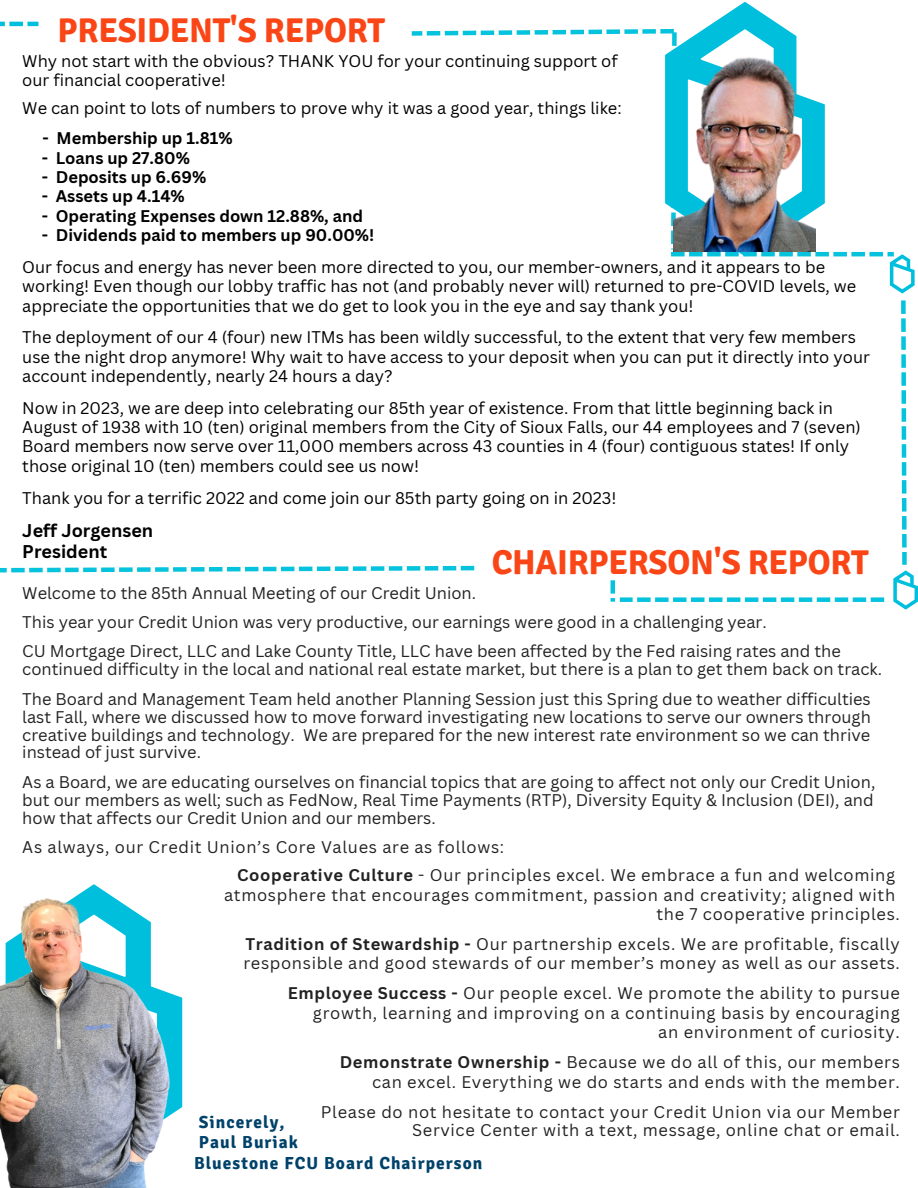
<style>
.page{position:relative;width:918px;height:1188px;background:#fff}
.page>*{position:absolute;margin:0;border:0;box-sizing:border-box;transform-origin:0 0}
.t1{font:700 34.35px "Signika";letter-spacing:-.01em;color:#fa4616}
.t2{font:700 18px "Canva Sans";color:#000}
.t3{font:700 17.4px "Signika";letter-spacing:.06em;color:#00426a}
.t4{font:16.5px/18px "Canva Sans";letter-spacing:.04em;color:#222;text-align:justify}
.t5{font:16.5px/19.4px "Canva Sans";color:#000}
.t6{font:16.5px/18px "Canva Sans";color:#222}
.t7{font:700 16.5px "Canva Sans";color:#000}
.s1{font-weight:700}
</style>
<div class="page">
<svg style="left:0;top:22px;width:38px;height:4px"></svg>
<img style="left:1px;top:890px;width:181px;height:298px">
<svg style="left:412px;top:2px;width:503px;height:292px"></svg>
<svg style="left:893px;top:300px;width:25px;height:310px"></svg>
<div style="left:871px;top:597px;width:13px;height:5px;background:#05c3dd"></div>
<div style="left:853px;top:597px;width:13px;height:5px;background:#05c3dd"></div>
<div style="left:835px;top:597px;width:13px;height:5px;background:#05c3dd"></div>
<div style="left:817px;top:597px;width:13px;height:5px;background:#05c3dd"></div>
<div style="left:799px;top:597px;width:13px;height:5px;background:#05c3dd"></div>
<div style="left:781px;top:597px;width:13px;height:5px;background:#05c3dd"></div>
<div style="left:763px;top:597px;width:13px;height:5px;background:#05c3dd"></div>
<div style="left:745px;top:597px;width:13px;height:5px;background:#05c3dd"></div>
<div style="left:727px;top:597px;width:13px;height:5px;background:#05c3dd"></div>
<div style="left:709px;top:597px;width:13px;height:5px;background:#05c3dd"></div>
<div style="left:691px;top:597px;width:13px;height:5px;background:#05c3dd"></div>
<div style="left:673px;top:597px;width:14px;height:5px;background:#05c3dd"></div>
<div style="left:655px;top:597px;width:14px;height:5px;background:#05c3dd"></div>
<div style="left:637px;top:597px;width:14px;height:5px;background:#05c3dd"></div>
<div style="left:620px;top:597px;width:13px;height:5px;background:#05c3dd"></div>
<svg style="left:611px;top:580px;width:4px;height:22px"></svg>
<svg style="left:0;top:566px;width:474px;height:7px"></svg>
<p class="t1" style="left:58px;top:10px;width:329px">PRESIDENT'S REPORT</p>
<p class="t5" style="left:22px;top:51px;width:597px">Why not start with the obvious? THANK YOU for your continuing support of</p>
<p class="t5" style="left:22px;top:70px;width:205px">our financial cooperative!</p>
<p class="t5" style="left:22px;top:98px;width:601px">We can point to lots of numbers to prove why it was a good year, things like:</p>
<p class="t7" style="left:42px;top:127px;width:192px">- Membership up 1.81%</p>
<p class="t7" style="left:42px;top:146px;width:150px">- Loans up 27.80%</p>
<p class="t7" style="left:42px;top:165px;width:166px">- Deposits up 6.69%</p>
<p class="t7" style="left:42px;top:185px;width:145px">- Assets up 4.14%</p>
<p class="t7" style="left:42px;top:204px;width:323px">- Operating Expenses down 12.88%, and</p>
<p class="t7" style="left:42px;top:223px;width:334px">- Dividends paid to members up 90.00%!</p>
<p class="t5" style="left:22px;top:257px;width:836px">Our focus and energy has never been more directed to you, our member-owners, and it appears to be working! Even though our lobby traffic has not (and probably never will) returned to pre-COVID levels, we appreciate the opportunities that we do get to look you in the eye and say thank you!</p>
<p class="t5" style="left:22px;top:327px;width:849px">The deployment of our 4 (four) new ITMs has been wildly successful, to the extent that very few members use the night drop anymore! Why wait to have access to your deposit when you can put it directly into your account independently, nearly 24 hours a day?</p>
<p class="t5" style="left:22px;top:398px;width:840px">Now in 2023, we are deep into celebrating our 85th year of existence. From that little beginning back in August of 1938 with 10 (ten) original members from the City of Sioux Falls, our 44 employees and 7 (seven)<br>Board members now serve over 11,000 members across 43 counties in 4 (four) contiguous states! If only those original 10 (ten) members could see us now!</p>
<p class="t5" style="left:22px;top:487px;width:596px">Thank you for a terrific 2022 and come join our 85th party going on in 2023!</p>
<p class="t2" style="left:22px;top:517px;width:132px">Jeff Jorgensen</p>
<p class="t2" style="left:22px;top:539px;width:86px">President</p>
<p class="t6" style="left:22px;top:584px;width:455px">Welcome to the 85th Annual Meeting of our Credit Union.</p>
<p class="t6" style="left:22px;top:613px;width:746px">This year your Credit Union was very productive, our earnings were good in a challenging year.</p>
<p class="t6" style="left:22px;top:642px;width:861px">CU Mortgage Direct, LLC and Lake County Title, LLC have been affected by the Fed raising rates and the continued difficulty in the local and national real estate market, but there is a plan to get them back on track.</p>
<p class="t4" style="left:22px;top:689px;width:850px">The Board and Management Team held another Planning Session just this Spring due to weather difficulties last Fall, where we discussed how to move forward investigating new locations to serve our owners through creative buildings and technology. We are prepared for the new interest rate environment so we can thrive instead of just survive.</p>
<p class="t4" style="left:22px;top:772px;width:855px">As a Board, we are educating ourselves on financial topics that are going to affect not only our Credit Union, but our members as well; such as FedNow, Real Time Payments (RTP), Diversity Equity &amp; Inclusion (DEI), and how that affects our Credit Union and our members.</p>
<p class="t4" style="left:22px;top:837px;width:483px">As always, our Credit Union’s Core Values are as follows:</p>
<p class="t4" style="left:237px;top:866px;width:660px"><span class="s1">Cooperative Culture</span> - Our principles excel. We embrace a fun and welcoming</p>
<p class="t4" style="left:224px;top:885px;width:673px">atmosphere that encourages commitment, passion and creativity; aligned with</p>
<p class="t4" style="left:656px;top:905px;width:245px">the 7 cooperative principles.</p>
<p class="t4" style="left:246px;top:935px;width:656px"><span class="s1">Tradition of Stewardship -</span> Our partnership excels. We are profitable, fiscally</p>
<p class="t4" style="left:243px;top:954px;width:658px">responsible and good stewards of our member’s money as well as our assets.</p>
<p class="t4" style="left:288px;top:984px;width:614px"><span class="s1">Employee Success -</span> Our people excel. We promote the ability to pursue</p>
<p class="t4" style="left:313px;top:1003px;width:588px">growth, learning and improving on a continuing basis by encouraging</p>
<p class="t4" style="left:658px;top:1023px;width:243px">an environment of curiosity.</p>
<p class="t4" style="left:340px;top:1053px;width:562px"><span class="s1">Demonstrate Ownership -</span> Because we do all of this, our members</p>
<p class="t4" style="left:372px;top:1072px;width:529px">can excel. Everything we do starts and ends with the member.</p>
<p class="t4" style="left:321px;top:1102px;width:581px">Please do not hesitate to contact your Credit Union via our Member</p>
<p class="t4" style="left:412px;top:1120px;width:489px">Service Center with a text, message, online chat or email.</p>
<p class="t1" style="left:492px;top:542px;width:379px">CHAIRPERSON'S REPORT</p>
<p class="t3" style="left:199px;top:1112px;width:87px">Sincerely,</p>
<p class="t3" style="left:199px;top:1132px;width:101px">Paul Buriak</p>
<p class="t3" style="left:194px;top:1152px;width:290px">Bluestone FCU Board Chairperson</p>
</div>
